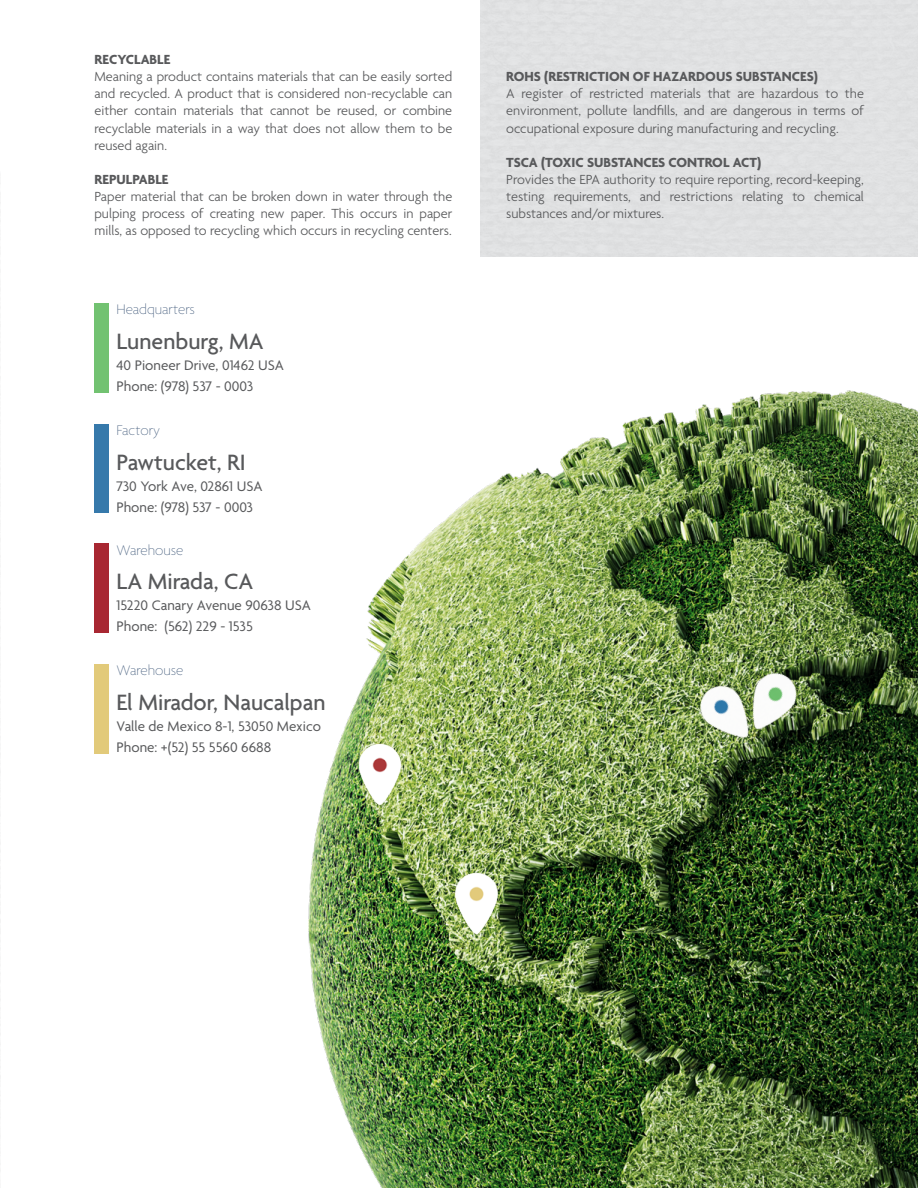
<style>
.page{position:relative;width:918px;height:1188px;background:#fff}
.page>*{position:absolute;margin:0;border:0;box-sizing:border-box;transform-origin:0 0}
.t1{font:500 24px "Agenda";color:#58595b}
.t2{font:15px/21px "Agenda";color:#58595b}
.t3{font:100 15px "Agenda";color:#3f5879}
.t4{font:300 14.25px/17.1px "Agenda";color:#58595b;text-align:justify}
.t5{font:700 14.25px "Agenda";color:#58595b}
</style>
<div class="page">
<img style="left:0;top:202px;width:1px;height:969px">
<img style="left:308px;top:390px;width:610px;height:798px">
<div style="left:94px;top:304px;width:15px;height:89px;background:#72c271"></div>
<div style="left:94px;top:424px;width:15px;height:89px;background:#3679ab"></div>
<div style="left:94px;top:664px;width:15px;height:89px;background:#e2ca7a"></div>
<div style="left:94px;top:544px;width:15px;height:89px;background:#a82732"></div>
<img style="left:345px;top:736px;width:60px;height:74px">
<img style="left:684px;top:668px;width:86px;height:88px">
<img style="left:452px;top:864px;width:48px;height:74px">
<img style="left:731px;top:656px;width:90px;height:95px">
<p class="t5" style="left:94px;top:52px;width:77px">RECYCLABLE</p>
<p class="t4" style="left:94px;top:69px;width:359px">Meaning a product contains materials that can be easily sorted and recycled. A product that is considered non-recyclable can either contain materials that cannot be reused, or combine recyclable materials in a way that does not allow them to be reused again.</p>
<p class="t5" style="left:94px;top:172px;width:75px">REPULPABLE</p>
<p class="t4" style="left:94px;top:189px;width:359px">Paper material that can be broken down in water through the pulping process of creating new paper. This occurs in paper mills, as opposed to recycling which occurs in recycling centers.</p>
<p class="t3" style="left:117px;top:301px;width:80px">Headquarters</p>
<h1 class="t1" style="left:117px;top:328px;width:149px">Lunenburg, MA</h1>
<p class="t2" style="left:117px;top:355px;width:169px">40 Pioneer Drive, 01462 USA<br>Phone: (978) 537 - 0003</p>
<p class="t3" style="left:116px;top:422px;width:45px">Factory</p>
<h1 class="t1" style="left:116px;top:449px;width:131px">Pawtucket, RI</h1>
<p class="t2" style="left:116px;top:476px;width:148px">730 York Ave, 02861 USA<br>Phone: (978) 537 - 0003</p>
<p class="t3" style="left:117px;top:542px;width:68px">Warehouse</p>
<h1 class="t1" style="left:117px;top:569px;width:138px">LA Mirada, CA</h1>
<p class="t2" style="left:117px;top:596px;width:196px">15220 Canary Avenue 90638 USA<br>Phone: (562) 229 - 1535</p>
<p class="t3" style="left:117px;top:663px;width:68px">Warehouse</p>
<h1 class="t1" style="left:117px;top:689px;width:210px">El Mirador, Naucalpan</h1>
<p class="t2" style="left:117px;top:717px;width:206px">Valle de Mexico 8-1, 53050 Mexico<br>Phone: +(52) 55 5560 6688</p>
<p class="t5" style="left:506px;top:69px;width:313px">ROHS (RESTRICTION OF HAZARDOUS SUBSTANCES)</p>
<p class="t4" style="left:506px;top:86px;width:359px">A register of restricted materials that are hazardous to the environment, pollute landfills, and are dangerous in terms of occupational exposure during manufacturing and recycling.</p>
<p class="t5" style="left:506px;top:155px;width:257px">TSCA (TOXIC SUBSTANCES CONTROL ACT)</p>
<p class="t4" style="left:506px;top:172px;width:359px">Provides the EPA authority to require reporting, record-keeping, testing requirements, and restrictions relating to chemical substances and/or mixtures.</p>
</div>
